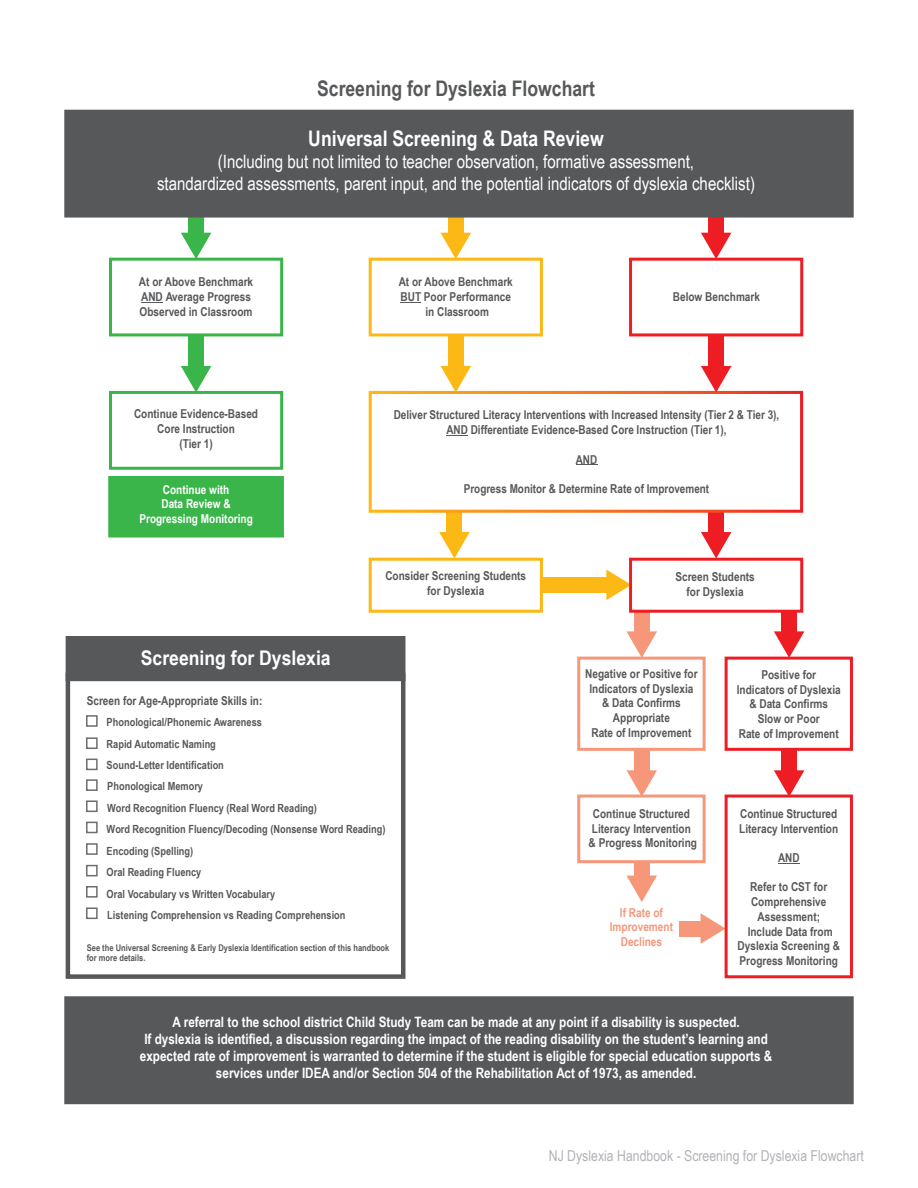
<style>
.page{position:relative;width:918px;height:1188px;background:#fff}
.page>*{position:absolute;margin:0;border:0;box-sizing:border-box;transform-origin:0 0}
.t1{font:700 21.45px "Arial Narrow";color:#fff}
.t2{font:700 21.45px "Arial Narrow";color:#57585a}
.t3{font:700 20.1px "Arial Narrow";color:#fff;scale:1.06 1}
.t4{font:18.45px/22px "Arial Narrow";color:#fff;text-align:center}
.t5{font:15px "Arial Narrow";color:#b2b3b7}
.t6{font:700 14.25px/17.1px "Arial Narrow";color:#fff;text-align:center}
.t7{font:700 12.3px/14.7px "Arial Narrow";color:#57585a;text-align:center}
.t8{font:700 12.3px/14.7px "Arial Narrow";color:#fff;text-align:center}
.t9{font:700 12.3px/14.7px "Arial Narrow";color:#f6977a;text-align:center}
.t10{font:700 11.25px/21.5px "Arial Narrow";color:#57585a}
.t11{font:700 9.15px/10.2px "Arial Narrow";color:#57585a}
</style>
<div class="page">
<div style="left:541px;top:577px;width:70px;height:16px;background:#fcb814"></div>
<svg style="left:606px;top:570px;width:23px;height:30px"></svg>
<div style="left:679px;top:921px;width:26px;height:15px;background:#f6977a"></div>
<svg style="left:701px;top:913px;width:24px;height:31px"></svg>
<div style="left:634px;top:612px;width:16px;height:24px;background:#f6977a"></div>
<svg style="left:627px;top:631px;width:30px;height:26px"></svg>
<div style="left:781px;top:612px;width:16px;height:24px;background:#ee1d23"></div>
<svg style="left:774px;top:631px;width:30px;height:26px"></svg>
<div style="left:109px;top:258px;width:174px;height:78px;background:#fff;border:3px solid #3ab54a"></div>
<div style="left:629px;top:258px;width:174px;height:78px;background:#fff;border:3px solid #ee1d23"></div>
<div style="left:369px;top:258px;width:174px;height:78px;background:#fff;border:3px solid #fcb814"></div>
<div style="left:629px;top:558px;width:174px;height:55px;background:#fff;border:3px solid #ee1d23"></div>
<div style="left:369px;top:558px;width:174px;height:55px;background:#fff;border:3px solid #fcb814"></div>
<svg style="left:141px;top:302px;width:22px;height:1px"></svg>
<svg style="left:400px;top:302px;width:21px;height:1px"></svg>
<div style="left:188px;top:202px;width:16px;height:35px;background:#3ab54a"></div>
<svg style="left:181px;top:233px;width:30px;height:26px"></svg>
<div style="left:447px;top:512px;width:15px;height:24px;background:#fcb814"></div>
<svg style="left:439px;top:532px;width:31px;height:26px"></svg>
<div style="left:708px;top:512px;width:16px;height:24px;background:#ee1d23"></div>
<svg style="left:701px;top:532px;width:30px;height:26px"></svg>
<div style="left:634px;top:751px;width:16px;height:24px;background:#f6977a"></div>
<svg style="left:627px;top:770px;width:30px;height:25px"></svg>
<div style="left:634px;top:856px;width:16px;height:24px;background:#f6977a"></div>
<svg style="left:627px;top:876px;width:30px;height:26px"></svg>
<div style="left:781px;top:751px;width:16px;height:24px;background:#ee1d23"></div>
<svg style="left:774px;top:770px;width:30px;height:25px"></svg>
<div style="left:577px;top:657px;width:129px;height:94px;background:#fff;border:3px solid #f6977a"></div>
<div style="left:725px;top:657px;width:128px;height:94px;background:#fff;border:3px solid #ee1d23"></div>
<div style="left:577px;top:795px;width:129px;height:68px;background:#fff;border:3px solid #f6977a"></div>
<div style="left:725px;top:795px;width:128px;height:183px;background:#fff;border:3px solid #ee1d23"></div>
<svg style="left:778px;top:863px;width:22px;height:1px"></svg>
<div style="left:448px;top:202px;width:16px;height:35px;background:#fcb814"></div>
<svg style="left:441px;top:233px;width:30px;height:26px"></svg>
<div style="left:708px;top:202px;width:16px;height:35px;background:#ee1d23"></div>
<svg style="left:701px;top:233px;width:30px;height:26px"></svg>
<div style="left:109px;top:391px;width:174px;height:79px;background:#fff;border:3px solid #3ab54a"></div>
<div style="left:108px;top:476px;width:176px;height:62px;background:#3ab54a;border:4px solid #3ab54a"></div>
<svg style="left:369px;top:391px;width:434px;height:122px"></svg>
<svg style="left:446px;top:435px;width:22px;height:1px"></svg>
<svg style="left:576px;top:464px;width:21px;height:1px"></svg>
<div style="left:188px;top:335px;width:16px;height:35px;background:#3ab54a"></div>
<svg style="left:181px;top:366px;width:30px;height:26px"></svg>
<div style="left:448px;top:335px;width:16px;height:35px;background:#fcb814"></div>
<svg style="left:441px;top:366px;width:30px;height:26px"></svg>
<div style="left:708px;top:335px;width:16px;height:35px;background:#ee1d23"></div>
<svg style="left:701px;top:366px;width:30px;height:26px"></svg>
<div style="left:64px;top:110px;width:790px;height:108px;background:#57585a;border:4px solid #57585a"></div>
<div style="left:64px;top:996px;width:790px;height:108px;background:#57585a;border:4px solid #57585a"></div>
<div style="left:66px;top:673px;width:339px;height:306px;background:#fff;border:4px solid #57585a"></div>
<div style="left:66px;top:636px;width:339px;height:45px;background:#57585a"></div>
<svg style="left:86px;top:715px;width:12px;height:205px"></svg>
<h1 class="t2" style="left:317px;top:73px;width:279px">Screening for Dyslexia Flowchart</h1>
<h1 class="t1" style="left:308px;top:122px;width:297px">Universal Screening &amp; Data Review</h1>
<h3 class="t4" style="left:157px;top:149px;width:600px">(Including but not limited to teacher observation, formative assessment,<br>standardized assessments, parent input, and the potential indicators of dyslexia checklist)</h3>
<p class="t7" style="left:139px;top:274px;width:116px;text-align:left">At or Above Benchmark<br>AND Average Progress<br>Observed in Classroom</p>
<p class="t7" style="left:399px;top:274px;width:116px">At or Above Benchmark<br>BUT Poor Performance in Classroom</p>
<p class="t7" style="left:673px;top:289px;width:89px">Below Benchmark</p>
<p class="t7" style="left:134px;top:406px;width:126px">Continue Evidence-Based<br>Core Instruction<br>(Tier 1)</p>
<p class="t8" style="left:139px;top:481px;width:115px">Continue with<br>Data Review &amp;<br>Progressing Monitoring</p>
<p class="t7" style="left:394px;top:407px;width:387px">Deliver Structured Literacy Interventions with Increased Intensity (Tier 2 &amp; Tier 3),<br>AND Differentiate Evidence-Based Core Instruction (Tier 1),</p>
<p class="t7" style="left:576px;top:451px;width:23px">AND</p>
<p class="t7" style="left:464px;top:481px;width:247px">Progress Monitor &amp; Determine Rate of Improvement</p>
<p class="t7" style="left:385px;top:568px;width:142px">Consider Screening Students for Dyslexia</p>
<p class="t7" style="left:675px;top:569px;width:81px">Screen Students for Dyslexia</p>
<h2 class="t3" style="left:141px;top:642px;width:181px">Screening for Dyslexia</h2>
<p class="t7" style="left:87px;top:692px;width:177px">Screen for Age-Appropriate Skills in:</p>
<p class="t10" style="left:107px;top:711px;width:280px">Phonological/Phonemic Awareness<br>Rapid Automatic Naming<br>Sound-Letter Identification<br>Phonological Memory<br>Word Recognition Fluency (Real Word Reading)<br>Word Recognition Fluency/Decoding (Nonsense Word Reading)<br>Encoding (Spelling)<br>Oral Reading Fluency<br>Oral Vocabulary vs Written Vocabulary<br>Listening Comprehension vs Reading Comprehension</p>
<p class="t11" style="left:87px;top:942px;width:304px">See the Universal Screening &amp; Early Dyslexia Identification section of this handbook for more details.</p>
<p class="t7" style="left:585px;top:666px;width:114px">Negative or Positive for<br>Indicators of Dyslexia &amp; Data Confirms<br>Appropriate<br>Rate of Improvement</p>
<p class="t7" style="left:737px;top:667px;width:105px">Positive for<br>Indicators of Dyslexia &amp; Data Confirms<br>Slow or Poor<br>Rate of Improvement</p>
<p class="t7" style="left:589px;top:806px;width:110px">Continue Structured<br>Literacy Intervention &amp; Progress Monitoring</p>
<p class="t7" style="left:739px;top:806px;width:100px;text-align:left">Continue Structured<br>Literacy Intervention</p>
<p class="t7" style="left:778px;top:850px;width:23px">AND</p>
<p class="t7" style="left:738px;top:879px;width:104px">Refer to CST for<br>Comprehensive<br>Assessment;<br>Include Data from<br>Dyslexia Screening &amp;<br>Progress Monitoring</p>
<p class="t9" style="left:610px;top:904px;width:65px">If Rate of<br>Improvement<br>Declines</p>
<p class="t6" style="left:140px;top:1013px;width:634px">A referral to the school district Child Study Team can be made at any point if a disability is suspected.<br>If dyslexia is identified, a discussion regarding the impact of the reading disability on the student’s learning and expected rate of improvement is warranted to determine if the student is eligible for special education supports &amp; services under IDEA and/or Section 504 of the Rehabilitation Act of 1973, as amended.</p>
<p class="t5" style="left:549px;top:1144px;width:317px">NJ Dyslexia Handbook - Screening for Dyslexia Flowchart</p>
</div>
